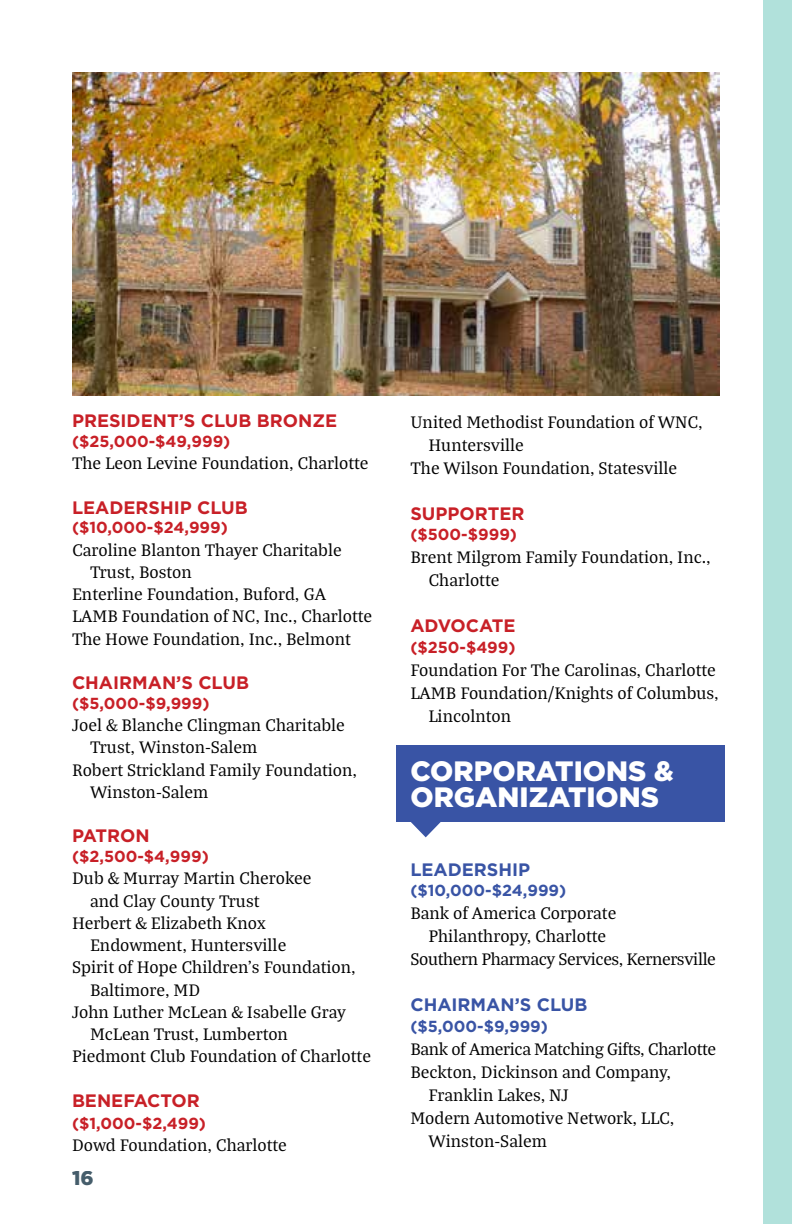
<style>
.page{position:relative;width:792px;height:1224px;background:#fff}
.page>*{position:absolute;margin:0;border:0;box-sizing:border-box;transform-origin:0 0}
.t1{font:900 28px/26px "Gotham";color:#fff}
.t2{font:900 20px "Gotham";color:#173546}
.t3{font:18px/23px "Bagatela";color:#000}
.t4{font:700 18px "Gotham";color:#c82027}
.t5{font:18px "Bagatela";letter-spacing:-.02em;color:#000}
.t6{font:700 18px "Gotham";color:#3954a5}
.t7{font:700 16px "Gotham";color:#c82027}
.t8{font:700 16px "Gotham";color:#3954a5}
</style>
<div class="page">
<div style="left:396px;top:745px;width:328px;height:77px;background:#3954a5"></div>
<div style="left:763px;top:0;width:29px;height:1224px;background:#b1e1db"></div>
<img style="left:72px;top:72px;width:648px;height:324px">
<svg style="left:411px;top:822px;width:30px;height:15px"></svg>
<p class="t4" style="left:72px;top:410px;width:267px">PRESIDENT’S CLUB BRONZE</p>
<p class="t7" style="left:72px;top:432px;width:160px">($25,000-$49,999)</p>
<p class="t3" style="left:72px;top:451px;width:298px">The Leon Levine Foundation, Charlotte</p>
<p class="t4" style="left:72px;top:497px;width:177px">LEADERSHIP CLUB</p>
<p class="t7" style="left:72px;top:519px;width:157px">($10,000-$24,999)</p>
<p class="t3" style="left:72px;top:537px;width:271px">Caroline Blanton Thayer Charitable</p>
<p class="t3" style="left:90px;top:560px;width:103px">Trust, Boston</p>
<p class="t3" style="left:72px;top:582px;width:256px">Enterline Foundation, Buford, GA</p>
<p class="t3" style="left:72px;top:604px;width:302px">LAMB Foundation of NC, Inc., Charlotte</p>
<p class="t3" style="left:72px;top:626px;width:280px">The Howe Foundation, Inc., Belmont</p>
<p class="t4" style="left:72px;top:672px;width:179px">CHAIRMAN’S CLUB</p>
<p class="t7" style="left:72px;top:694px;width:139px">($5,000-$9,999)</p>
<p class="t3" style="left:72px;top:713px;width:274px">Joel &amp; Blanche Clingman Charitable</p>
<p class="t3" style="left:90px;top:735px;width:169px">Trust, Winston-Salem</p>
<p class="t3" style="left:72px;top:757px;width:287px">Robert Strickland Family Foundation,</p>
<p class="t3" style="left:90px;top:780px;width:120px">Winston-Salem</p>
<p class="t4" style="left:72px;top:826px;width:79px">PATRON</p>
<p class="t7" style="left:72px;top:847px;width:138px">($2,500-$4,999)</p>
<p class="t3" style="left:72px;top:866px;width:241px">Dub &amp; Murray Martin Cherokee</p>
<p class="t3" style="left:90px;top:888px;width:171px">and Clay County Trust</p>
<p class="t3" style="left:72px;top:911px;width:195px">Herbert &amp; Elizabeth Knox</p>
<p class="t3" style="left:90px;top:933px;width:198px">Endowment, Huntersville</p>
<p class="t3" style="left:72px;top:955px;width:285px">Spirit of Hope Children’s Foundation,</p>
<p class="t3" style="left:90px;top:977px;width:112px">Baltimore, MD</p>
<p class="t3" style="left:72px;top:999px;width:276px">John Luther McLean &amp; Isabelle Gray</p>
<p class="t3" style="left:90px;top:1022px;width:200px">McLean Trust, Lumberton</p>
<p class="t3" style="left:72px;top:1044px;width:300px">Piedmont Club Foundation of Charlotte</p>
<p class="t4" style="left:72px;top:1090px;width:129px">BENEFACTOR</p>
<p class="t7" style="left:72px;top:1114px;width:136px">($1,000-$2,499)</p>
<p class="t3" style="left:72px;top:1133px;width:216px">Dowd Foundation, Charlotte</p>
<p class="t2" style="left:72px;top:1167px;width:23px">16</p>
<p class="t3" style="left:410px;top:409px;width:294px">United Methodist Foundation of WNC,</p>
<p class="t3" style="left:428px;top:432px;width:97px">Huntersville</p>
<p class="t3" style="left:410px;top:455px;width:268px">The Wilson Foundation, Statesville</p>
<p class="t4" style="left:410px;top:503px;width:116px">SUPPORTER</p>
<p class="t7" style="left:410px;top:525px;width:108px">($500-$999)</p>
<p class="t3" style="left:428px;top:545px;width:284px;text-indent:-18px">Brent Milgrom Family Foundation, Inc.,<br>Charlotte</p>
<p class="t4" style="left:410px;top:615px;width:107px">ADVOCATE</p>
<p class="t7" style="left:410px;top:638px;width:107px">($250-$499)</p>
<p class="t3" style="left:410px;top:658px;width:307px">Foundation For The Carolinas, Charlotte</p>
<p class="t3" style="left:410px;top:681px;width:310px">LAMB Foundation/Knights of Columbus,</p>
<p class="t3" style="left:428px;top:704px;width:84px">Lincolnton</p>
<h1 class="t1" style="left:410px;top:757px;width:265px">CORPORATIONS &amp;<br>ORGANIZATIONS</h1>
<p class="t6" style="left:410px;top:859px;width:121px">LEADERSHIP</p>
<p class="t8" style="left:410px;top:881px;width:157px">($10,000-$24,999)</p>
<p class="t3" style="left:410px;top:901px;width:207px">Bank of America Corporate</p>
<p class="t3" style="left:428px;top:924px;width:179px">Philanthropy, Charlotte</p>
<p class="t5" style="left:410px;top:948px;width:307px">Southern Pharmacy Services, Kernersville</p>
<p class="t6" style="left:410px;top:995px;width:179px">CHAIRMAN’S CLUB</p>
<p class="t8" style="left:410px;top:1017px;width:139px">($5,000-$9,999)</p>
<p class="t5" style="left:410px;top:1038px;width:307px">Bank of America Matching Gifts, Charlotte</p>
<p class="t3" style="left:410px;top:1060px;width:262px">Beckton, Dickinson and Company,</p>
<p class="t3" style="left:428px;top:1083px;width:142px">Franklin Lakes, NJ</p>
<p class="t3" style="left:410px;top:1106px;width:265px">Modern Automotive Network, LLC,</p>
<p class="t3" style="left:428px;top:1129px;width:120px">Winston-Salem</p>
</div>
